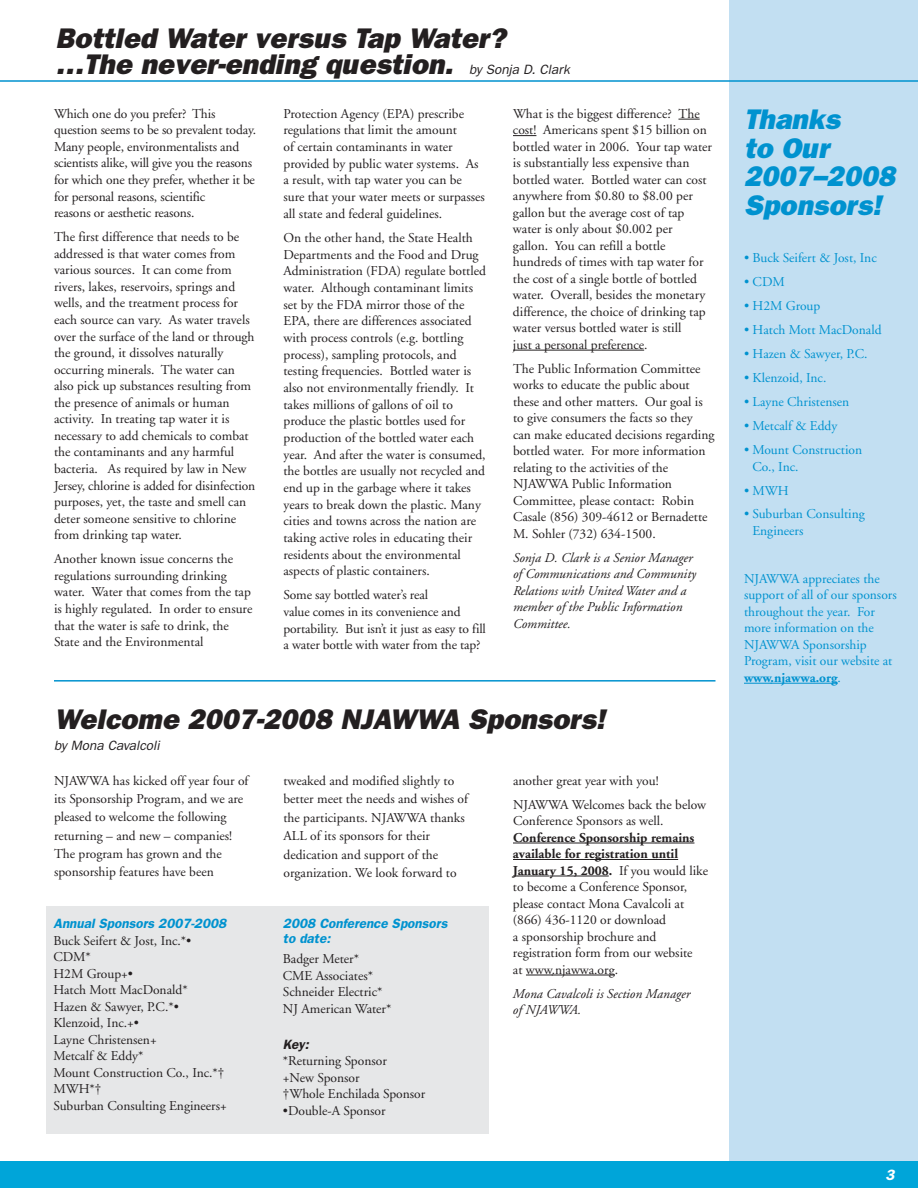
<style>
.page{position:relative;width:918px;height:1188px;background:#fff}
.page>*{position:absolute;margin:0;border:0;box-sizing:border-box;transform-origin:0 0}
.t1{font:italic 800 28.5px/25.5px "Franklin Gothic";letter-spacing:-.055em;color:#231f20}
.t2{font:italic 800 28.5px/28.5px "Franklin Gothic";color:#0092cf}
.t3{font:italic 600 15px "Franklin Gothic";color:#fff}
.t4{font:13.5px/16.5px "Adobe Garamond";color:#231f20}
.t5{font:13.5px/16.5px "Adobe Garamond";color:#0092cf}
.t6{font:italic 13.5px/16.5px "Adobe Garamond";color:#231f20}
.t7{font:italic 600 13.5px/15px "Franklin Gothic";color:#0092cf}
.t8{font:italic 13.5px "Franklin Gothic";color:#231f20}
.t9{font:italic 600 13.5px "Franklin Gothic";color:#231f20}
.s1{font-weight:400;font-size:13.5px}
.s2{font-weight:700}
</style>
<div class="page">
<div style="left:46px;top:906px;width:443px;height:228px;background:#e6e7e8"></div>
<div style="left:0;top:1161px;width:918px;height:27px;background:#00a5d9"></div>
<div style="left:729px;top:0;width:189px;height:1161px;background:#c2dff2"></div>
<svg style="left:744px;top:683px;width:27px;height:1px"></svg>
<hr style="left:771px;top:683px;width:67px;height:1px;background:#0092cf">
<hr style="left:0;top:80px;width:918px;height:2px;background:#0092cf">
<hr style="left:54px;top:680px;width:662px;height:2px;background:#0092cf">
<svg style="left:678px;top:119px;width:22px;height:1px"></svg>
<svg style="left:513px;top:135px;width:23px;height:1px"></svg>
<hr style="left:513px;top:350px;width:89px;height:1px;background:#231f20">
<svg style="left:602px;top:350px;width:42px;height:1px"></svg>
<hr style="left:513px;top:843px;width:39px;height:1px;background:#231f20">
<hr style="left:551px;top:843px;width:35px;height:1px;background:#231f20">
<hr style="left:586px;top:843px;width:70px;height:1px;background:#231f20">
<hr style="left:656px;top:843px;width:38px;height:1px;background:#231f20">
<svg style="left:513px;top:859px;width:12px;height:1px"></svg>
<hr style="left:525px;top:859px;width:64px;height:1px;background:#231f20">
<hr style="left:589px;top:859px;width:89px;height:1px;background:#231f20">
<hr style="left:518px;top:876px;width:32px;height:1px;background:#231f20">
<hr style="left:550px;top:876px;width:59px;height:1px;background:#231f20">
<svg style="left:526px;top:975px;width:26px;height:1px"></svg>
<hr style="left:552px;top:975px;width:63px;height:1px;background:#231f20">
<h1 class="t1" style="left:55px;top:28px;width:516px">Bottled Water versus Tap Water? …The never-ending question. <span class="s1">by Sonja D. Clark</span></h1>
<p class="t4" style="left:54px;top:106px;width:204px">Which one do you prefer? This question seems to be so prevalent today.<br>Many people, environmentalists and scientists alike, will give you the reasons for which one they prefer, whether it be for personal reasons, scientific<br>reasons or aesthetic reasons.</p>
<p class="t4" style="left:54px;top:230px;width:203px">The first difference that needs to be addressed is that water comes from various sources. It can come from rivers, lakes, reservoirs, springs and wells, and the treatment process for each source can vary. As water travels over the surface of the land or through the ground, it dissolves naturally occurring minerals. The water can also pick up substances resulting from the presence of animals or human activity. In treating tap water it is necessary to add chemicals to combat the contaminants and any harmful bacteria. As required by law in New Jersey, chlorine is added for disinfection purposes, yet, the taste and smell can deter someone sensitive to chlorine from drinking tap water.</p>
<p class="t4" style="left:54px;top:552px;width:200px">Another known issue concerns the regulations surrounding drinking water. Water that comes from the tap is highly regulated. In order to ensure that the water is safe to drink, the State and the Environmental</p>
<p class="t4" style="left:284px;top:106px;width:203px">Protection Agency (EPA) prescribe regulations that limit the amount<br>of certain contaminants in water provided by public water systems. As a result, with tap water you can be sure that your water meets or surpasses all state and federal guidelines.</p>
<p class="t4" style="left:284px;top:231px;width:204px">On the other hand, the State Health Departments and the Food and Drug Administration (FDA) regulate bottled water. Although contaminant limits set by the FDA mirror those of the EPA, there are differences associated with process controls (e.g. bottling process), sampling protocols, and testing frequencies. Bottled water is also not environmentally friendly. It takes millions of gallons of oil to produce the plastic bottles used for production of the bottled water each year. And after the water is consumed, the bottles are usually not recycled and end up in the garbage where it takes years to break down the plastic. Many cities and towns across the nation are taking active roles in educating their residents about the environmental aspects of plastic containers.</p>
<p class="t4" style="left:284px;top:588px;width:204px">Some say bottled water’s real<br>value comes in its convenience and portability. But isn’t it just as easy to fill a water bottle with water from the tap?</p>
<p class="t4" style="left:513px;top:106px;width:201px">What is the biggest difference? The cost! Americans spent $15 billion on bottled water in 2006. Your tap water is substantially less expensive than bottled water. Bottled water can cost anywhere from $0.80 to $8.00 per gallon but the average cost of tap water is only about $0.002 per<br>gallon. You can refill a bottle hundreds of times with tap water for the cost of a single bottle of bottled water. Overall, besides the monetary difference, the choice of drinking tap water versus bottled water is still<br>just a personal preference.</p>
<p class="t4" style="left:513px;top:361px;width:203px">The Public Information Committee works to educate the public about these and other matters. Our goal is to give consumers the facts so they<br>can make educated decisions regarding bottled water. For more information relating to the activities of the NJAWWA Public Information Committee, please contact: Robin Casale (856) 309-4612 or Bernadette M. Sohler (732) 634-1500.</p>
<p class="t6" style="left:513px;top:550px;width:185px">Sonja D. Clark is a Senior Manager of Communications and Community<br>Relations with United Water and a member of the Public Information<br>Committee.</p>
<h1 class="t1" style="left:54px;top:709px;width:557px">Welcome 2007-2008 NJAWWA Sponsors!</h1>
<p class="t8" style="left:54px;top:741px;width:109px">by Mona Cavalcoli</p>
<p class="t4" style="left:54px;top:773px;width:196px;line-height:18.3px">NJAWWA has kicked off year four of its Sponsorship Program, and we are pleased to welcome the following returning – and new – companies!<br>The program has grown and the sponsorship features have been</p>
<p class="t4" style="left:284px;top:772px;width:186px;line-height:18.5px">tweaked and modified slightly to better meet the needs and wishes of the participants. NJAWWA thanks<br>ALL of its sponsors for their dedication and support of the organization. We look forward to</p>
<p class="t4" style="left:513px;top:770px;width:195px;line-height:24px">another great year with you!<br>NJAWWA Welcomes back the below</p>
<p class="t4" style="left:513px;top:814px;width:152px">Conference Sponsors as well.</p>
<p class="t4" style="left:513px;top:830px;width:197px"><span class="s2">Conference Sponsorship remains available for registration until<br>January 15, 2008.</span> If you would like to become a Conference Sponsor, please contact Mona Cavalcoli at (866) 436-1120 or download<br>a sponsorship brochure and registration form from our website<br>at www.njawwa.org.</p>
<p class="t6" style="left:513px;top:986px;width:179px">Mona Cavalcoli is Section Manager of NJAWWA.</p>
<p class="t7" style="left:283px;top:917px;width:168px">2008 Conference Sponsors to date:</p>
<p class="t4" style="left:283px;top:952px;width:110px">Badger Meter*<br>CME Associates*<br>Schneider Electric*<br>NJ American Water*</p>
<p class="t9" style="left:283px;top:1040px;width:30px">Key:</p>
<p class="t4" style="left:283px;top:1054px;width:144px">*Returning Sponsor<br>+New Sponsor<br>†Whole Enchilada Sponsor</p>
<p class="t4" style="left:283px;top:1104px;width:104px">•Double-A Sponsor</p>
<p class="t7" style="left:53px;top:917px;width:177px">Annual Sponsors 2007-2008</p>
<p class="t4" style="left:53px;top:933px;width:175px">Buck Seifert &amp; Jost, Inc.*•<br>CDM*<br>H2M Group+•<br>Hatch Mott MacDonald*<br>Hazen &amp; Sawyer, P.C.*•<br>Klenzoid, Inc.+•<br>Layne Christensen+<br>Metcalf &amp; Eddy*<br>Mount Construction Co., Inc.*†<br>MWH*†<br>Suburban Consulting Engineers+</p>
<h1 class="t2" style="left:744px;top:107px;width:157px">Thanks<br>to Our<br>2007–2008<br>Sponsors!</h1>
<p class="t5" style="left:744px;top:251px;width:134px">• Buck Seifert &amp; Jost, Inc</p>
<p class="t5" style="left:744px;top:275px;width:42px">• CDM</p>
<p class="t5" style="left:744px;top:299px;width:78px">• H2M Group</p>
<p class="t5" style="left:744px;top:323px;width:139px">• Hatch Mott MacDonald</p>
<p class="t5" style="left:744px;top:347px;width:125px">• Hazen &amp; Sawyer, P.C.</p>
<p class="t5" style="left:744px;top:371px;width:84px">• Klenzoid, Inc.</p>
<p class="t5" style="left:744px;top:395px;width:107px">• Layne Christensen</p>
<p class="t5" style="left:744px;top:419px;width:95px">• Metcalf &amp; Eddy</p>
<p class="t5" style="left:752px;top:443px;width:111px;text-indent:-8px">• Mount Construction<br>Co., Inc.</p>
<p class="t5" style="left:744px;top:483px;width:46px">• MWH</p>
<p class="t5" style="left:752px;top:507px;width:114px;text-indent:-8px">• Suburban Consulting<br>Engineers</p>
<p class="t5" style="left:744px;top:572px;width:154px">NJAWWA appreciates the support of all of our sponsors throughout the year. For more information on the<br>NJAWWA Sponsorship<br>Program, visit our website at <span class="s2">www.njawwa.org</span>.</p>
<p class="t3" style="left:885px;top:1170px;width:13px">3</p>
</div>
